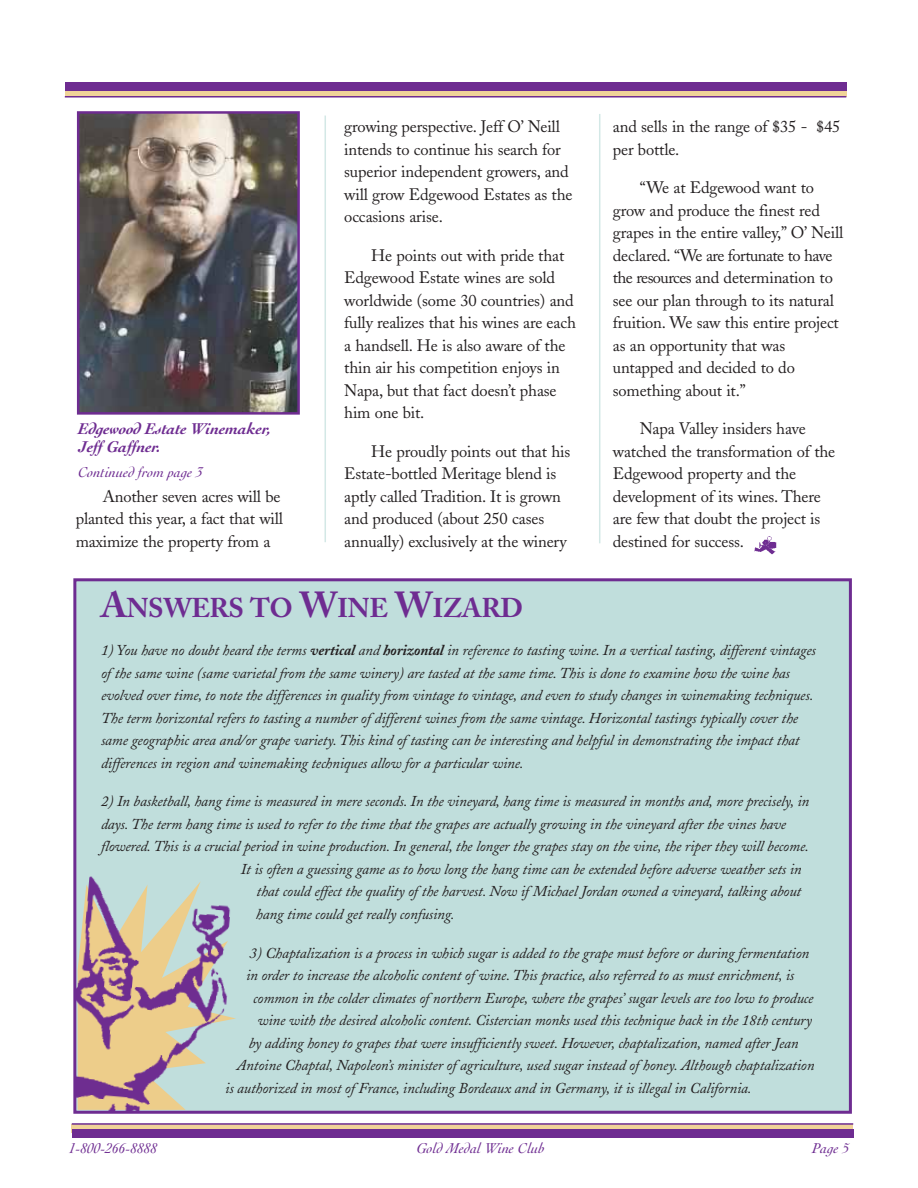
<style>
.page{position:relative;width:918px;height:1188px;background:#fff}
.page>*{position:absolute;margin:0;border:0;box-sizing:border-box;transform-origin:0 0}
.t1{font:700 27px "Adobe Caslon";letter-spacing:-.015em;color:#6e2c91}
.t2{font:16.5px/22.5px "Adobe Caslon";letter-spacing:-.01em;color:#231f20}
.t3{font:italic 700 16.5px/18px "Cochin";letter-spacing:-.01em;color:#6e2c91}
.t4{font:italic 15px/22.5px "Adobe Caslon";letter-spacing:-.01em;color:#231f20}
.t5{font:italic 15px "Cochin";color:#6e2c91}
.s1{font-size:36px}
.s2{font-weight:700}
</style>
<div class="page">
<div style="left:65px;top:89px;width:781px;height:8px;background:#f0d398"></div>
<div style="left:72px;top:1124px;width:781px;height:8px;background:#f0d398"></div>
<div style="left:75px;top:580px;width:775px;height:532px;background:#c0dedc"></div>
<div style="left:73px;top:578px;width:779px;height:536px;border:3px solid #6e2c91"></div>
<div style="left:72px;top:1129px;width:781px;height:8px;background:#6e2c91"></div>
<hr style="left:65px;top:96px;width:781px;height:2px;background:#6e2c91">
<div style="left:65px;top:83px;width:781px;height:8px;background:#6e2c91"></div>
<img style="left:77px;top:876px;width:188px;height:236px">
<hr style="left:72px;top:1123px;width:781px;height:2px;background:#6e2c91">
<hr style="left:325px;top:116px;width:1px;height:426px;background:#d3e8e6">
<hr style="left:599px;top:114px;width:1px;height:429px;background:#d3e8e6">
<img style="left:80px;top:114px;width:217px;height:298px">
<div style="left:77px;top:111px;width:223px;height:304px;border:2px solid #6e2c91"></div>
<img style="left:755px;top:537px;width:21px;height:18px">
<p class="t3" style="left:78px;top:421px;width:194px">Edgewood Estate Winemaker,<br>Jeff Gaffner.</p>
<p class="t5" style="left:78px;top:467px;width:126px">Continued from page 3</p>
<p class="t2" style="left:76px;top:487px;width:209px;text-indent:27px">Another seven acres will be planted this year, a fact that will maximize the property from a</p>
<p class="t2" style="left:344px;top:117px;width:230px">growing perspective. Jeff O’ Neill intends to continue his search for superior independent growers, and will grow Edgewood Estates as the occasions arise.</p>
<p class="t2" style="left:344px;top:246px;width:233px;text-indent:27px">He points out with pride that<br>Edgewood Estate wines are sold worldwide (some 30 countries) and fully realizes that his wines are each a handsell. He is also aware of the thin air his competition enjoys in<br>Napa, but that fact doesn’t phase him one bit.</p>
<p class="t2" style="left:344px;top:442px;width:227px;text-indent:27px">He proudly points out that his Estate-bottled Meritage blend is aptly called Tradition. It is grown and produced (about 250 cases annually) exclusively at the winery</p>
<p class="t2" style="left:613px;top:117px;width:229px">and sells in the range of $35 - $45 per bottle.</p>
<p class="t2" style="left:613px;top:178px;width:232px;text-indent:27px">“We at Edgewood want to grow and produce the finest red grapes in the entire valley,” O’ Neill declared. “We are fortunate to have the resources and determination to see our plan through to its natural fruition. We saw this entire project as an opportunity that was untapped and decided to do something about it.”</p>
<p class="t2" style="left:613px;top:420px;width:224px;text-indent:27px">Napa Valley insiders have watched the transformation of the<br>Edgewood property and the development of its wines. There are few that doubt the project is destined for success.</p>
<h1 class="t1" style="left:101px;top:597px;width:424px"><span class="s1">A</span>NSWERS TO <span class="s1">W</span>INE <span class="s1">W</span>IZARD</h1>
<p class="t4" style="left:101px;top:641px;width:716px">1) You have no doubt heard the terms <span class="s2">vertical</span> and <span class="s2">horizontal</span> in reference to tasting wine. In a vertical tasting, different vintages of the same wine (same varietal from the same winery) are tasted at the same time. This is done to examine how the wine has evolved over time, to note the differences in quality from vintage to vintage, and even to study changes in winemaking techniques.<br>The term horizontal refers to tasting a number of different wines from the same vintage. Horizontal tastings typically cover the same geographic area and/or grape variety. This kind of tasting can be interesting and helpful in demonstrating the impact that differences in region and winemaking techniques allow for a particular wine.</p>
<p class="t4" style="left:101px;top:792px;width:710px">2) In basketball, hang time is measured in mere seconds. In the vineyard, hang time is measured in months and, more precisely, in</p>
<p class="t4" style="left:101px;top:814px;width:687px">days. The term hang time is used to refer to the time that the grapes are actually growing in the vineyard after the vines have</p>
<p class="t4" style="left:101px;top:837px;width:709px">flowered. This is a crucial period in wine production. In general, the longer the grapes stay on the vine, the riper they will become.</p>
<p class="t4" style="left:241px;top:859px;width:562px">It is often a guessing game as to how long the hang time can be extended before adverse weather sets in</p>
<p class="t4" style="left:257px;top:882px;width:546px">that could effect the quality of the harvest. Now if Michael Jordan owned a vineyard, talking about</p>
<p class="t4" style="left:256px;top:904px;width:200px">hang time could get really confusing.</p>
<p class="t4" style="left:249px;top:943px;width:561px">3) Chaptalization is a process in which sugar is added to the grape must before or during fermentation</p>
<p class="t4" style="left:246px;top:966px;width:550px">in order to increase the alcoholic content of wine. This practice, also referred to as must enrichment, is</p>
<p class="t4" style="left:253px;top:988px;width:562px">common in the colder climates of northern Europe, where the grapes’ sugar levels are too low to produce</p>
<p class="t4" style="left:257px;top:1011px;width:556px">wine with the desired alcoholic content. Cistercian monks used this technique back in the 18th century</p>
<p class="t4" style="left:249px;top:1033px;width:551px">by adding honey to grapes that were insufficiently sweet. However, chaptalization, named after Jean</p>
<p class="t4" style="left:237px;top:1056px;width:579px">Antoine Chaptal, Napoleon’s minister of agriculture, used sugar instead of honey. Although chaptalization</p>
<p class="t4" style="left:225px;top:1078px;width:528px">is authorized in most of France, including Bordeaux and in Germany, it is illegal in California.</p>
<p class="t5" style="left:69px;top:1142px;width:90px">1-800-266-8888</p>
<p class="t5" style="left:417px;top:1142px;width:130px">Gold Medal Wine Club</p>
<p class="t5" style="left:812px;top:1142px;width:38px">Page 5</p>
</div>
